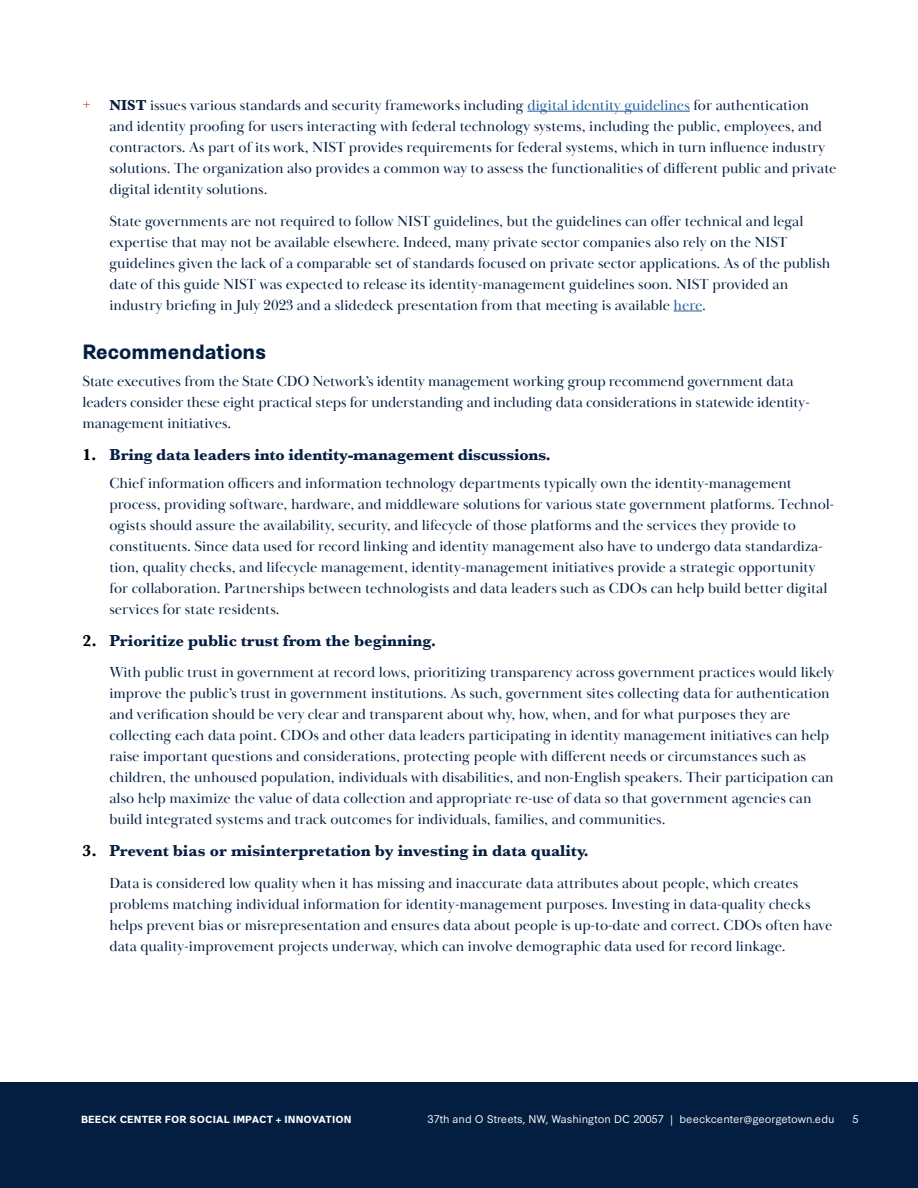
<style>
.page{position:relative;width:918px;height:1188px;background:#fff}
.page>*{position:absolute;margin:0;border:0;box-sizing:border-box;transform-origin:0 0}
.t1{font:700 19.5px "Synthese";color:#041e42}
.t2{font:700 16.5px "Baskerville";color:#041e42}
.t3{font:15px/21px "Baskerville Display PT";color:#041e42}
.t4{font:10.5px "Synthese";color:#fff}
.t5{font:700 9.75px "Synthese";letter-spacing:.01em;color:#fff}
.s1{color:#da291c}
.s2{font-family:"Baskerville";font-weight:700}
.s3{color:#215e9e}
.s4{color:#000}
</style>
<div class="page">
<div style="left:0;top:1082px;width:918px;height:106px;background:#041e42"></div>
<hr style="left:527px;top:111px;width:163px;height:1px;background:#215e9e">
<svg style="left:674px;top:311px;width:28px;height:1px"></svg>
<p class="t3" style="left:109px;top:95px;width:729px;text-indent:-27px"><span class="s1">+</span> <span class="s2">NIST</span> issues various standards and security frameworks including <span class="s3">digital identity guidelines</span> for authentication and identity proofing for users interacting with federal technology systems, including the public, employees, and contractors. As part of its work, NIST provides requirements for federal systems, which in turn influence industry solutions. The organization also provides a common way to assess the functionalities of different public and private digital identity solutions.</p>
<p class="t3" style="left:109px;top:211px;width:722px">State governments are not required to follow NIST guidelines, but the guidelines can offer technical and legal expertise that may not be available elsewhere. Indeed, many private sector companies also rely on the NIST guidelines given the lack of a comparable set of standards focused on private sector applications. As of the publish date of this guide NIST was expected to release its identity-management guidelines soon. NIST provided an industry briefing in July 2023 and a slidedeck presentation from that meeting is available <span class="s3">here</span>.</p>
<h1 class="t1" style="left:82px;top:336px;width:185px">Recommendations</h1>
<p class="t3" style="left:82px;top:371px;width:729px">State executives from the State CDO Network’s identity management working group recommend government data leaders consider these eight practical steps for understanding and including data considerations in statewide identity&shy;management initiatives.</p>
<p class="t2" style="left:82px;top:443px;width:470px"><span class="s4">1.</span> Bring data leaders into identity-management discussions.</p>
<p class="t3" style="left:110px;top:473px;width:726px">Chief information officers and information technology departments typically own the identity-management process, providing software, hardware, and middleware solutions for various state government platforms. Technol&shy;ogists should assure the availability, security, and lifecycle of those platforms and the services they provide to constituents. Since data used for record linking and identity management also have to undergo data standardiza&shy;tion, quality checks, and lifecycle management, identity-management initiatives provide a strategic opportunity for collaboration. Partnerships between technologists and data leaders such as CDOs can help build better digital services for state residents.</p>
<p class="t2" style="left:82px;top:629px;width:355px"><span class="s4">2.</span> Prioritize public trust from the beginning.</p>
<p class="t3" style="left:110px;top:662px;width:726px">With public trust in government at record lows, prioritizing transparency across government practices would likely improve the public’s trust in government institutions. As such, government sites collecting data for authentication and verification should be very clear and transparent about why, how, when, and for what purposes they are collecting each data point. CDOs and other data leaders participating in identity management initiatives can help raise important questions and considerations, protecting people with different needs or circumstances such as children, the unhoused population, individuals with disabilities, and non-English speakers. Their participation can also help maximize the value of data collection and appropriate re-use of data so that government agencies can build integrated systems and track outcomes for individuals, families, and communities.</p>
<p class="t2" style="left:82px;top:839px;width:508px"><span class="s4">3.</span> Prevent bias or misinterpretation by investing in data quality.</p>
<p class="t3" style="left:110px;top:873px;width:724px">Data is considered low quality when it has missing and inaccurate data attributes about people, which creates problems matching individual information for identity-management purposes. Investing in data-quality checks helps prevent bias or misrepresentation and ensures data about people is up-to-date and correct. CDOs often have data quality-improvement projects underway, which can involve demographic data used for record linkage.</p>
<p class="t5" style="left:81px;top:1112px;width:272px">BEECK CENTER FOR SOCIAL IMPACT + INNOVATION</p>
<p class="t4" style="left:428px;top:1111px;width:408px">37th and O Streets, NW, Washington DC 20057 | beeckcenter@georgetown.edu</p>
<p class="t4" style="left:853px;top:1111px;width:8px">5</p>
</div>
